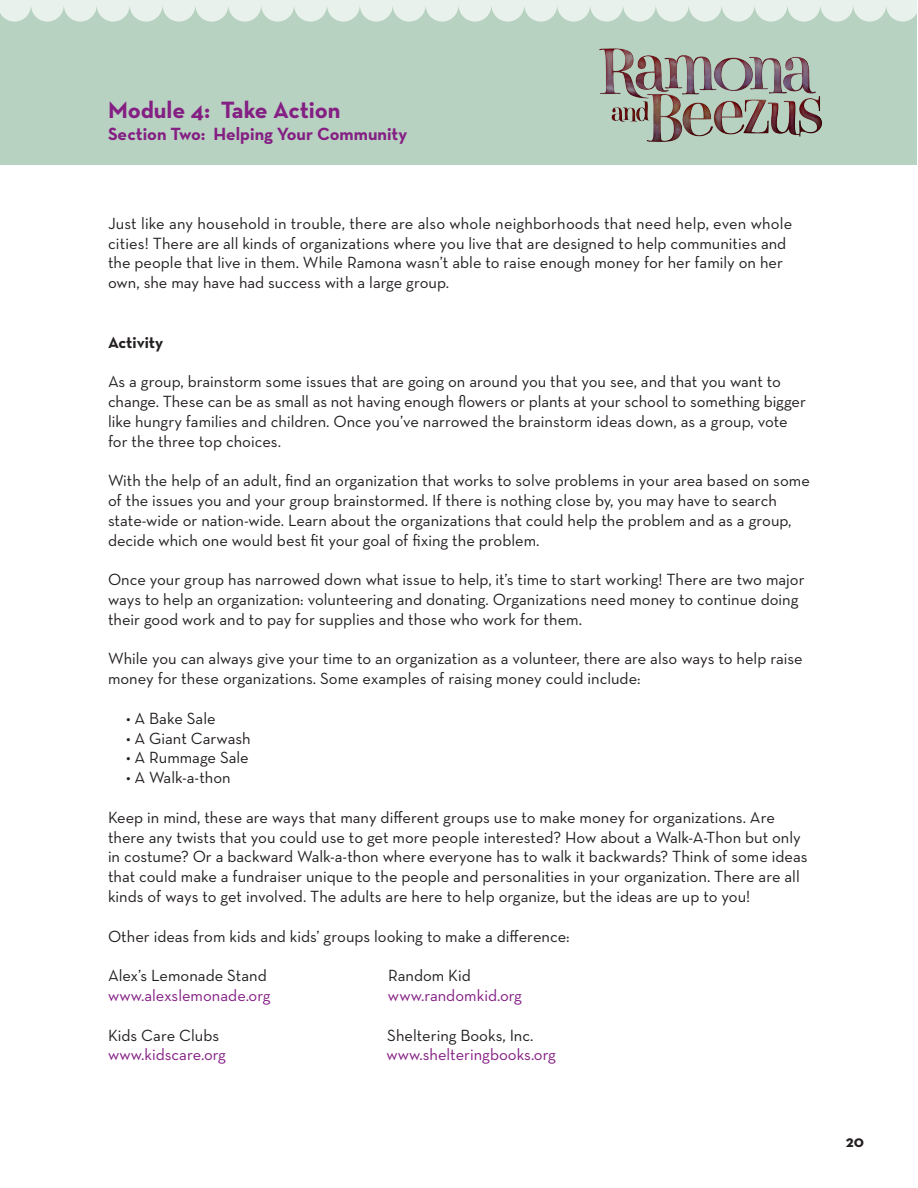
<style>
.page{position:relative;width:918px;height:1188px;background:#fff}
.page>*{position:absolute;margin:0;border:0;box-sizing:border-box;transform-origin:0 0}
.t1{font:700 24px "Neutraface Text";color:#841f83}
.t2{font:700 18px "Neutraface Text";color:#841f83}
.Book{font:16.5px/19.8px "Neutraface Text";color:#231f20}
.Book-2{font:16.5px "Neutraface Text";color:#841f83}
.Bold{font:700 16.5px "Neutraface Text";color:#231f20}
</style>
<div class="page">
<div style="left:1px;top:1px;width:916px;height:164px;background:#b8d2c1"></div>
<img style="left:599px;top:48px;width:223px;height:94px">
<svg style="left:0;top:0;width:917px;height:22px"></svg>
<p class="t1" style="left:108px;top:94px;width:234px">Module 4: Take Action</p>
<p class="t2" style="left:108px;top:122px;width:301px">Section Two: Helping Your Community</p>
<p class="Book" style="left:108px;top:213px;width:686px">Just like any household in trouble, there are also whole neighborhoods that need help, even whole cities! There are all kinds of organizations where you live that are designed to help communities and the people that live in them. While Ramona wasn’t able to raise enough money for her family on her own, she may have had success with a large group.</p>
<p class="Bold" style="left:108px;top:331px;width:57px">Activity</p>
<p class="Book" style="left:108px;top:372px;width:699px">As a group, brainstorm some issues that are going on around you that you see, and that you want to change. These can be as small as not having enough flowers or plants at your school to something bigger like hungry families and children. Once you’ve narrowed the brainstorm ideas down, as a group, vote for the three top choices.</p>
<p class="Book" style="left:108px;top:471px;width:703px">With the help of an adult, find an organization that works to solve problems in your area based on some of the issues you and your group brainstormed. If there is nothing close by, you may have to search state-wide or nation-wide. Learn about the organizations that could help the problem and as a group, decide which one would best fit your goal of fixing the problem.</p>
<p class="Book" style="left:108px;top:570px;width:698px">Once your group has narrowed down what issue to help, it’s time to start working! There are two major ways to help an organization: volunteering and donating. Organizations need money to continue doing their good work and to pay for supplies and those who work for them.</p>
<p class="Book" style="left:108px;top:649px;width:696px">While you can always give your time to an organization as a volunteer, there are also ways to help raise money for these organizations. Some examples of raising money could include:</p>
<p class="Book" style="left:126px;top:708px;width:91px">• A Bake Sale</p>
<p class="Book" style="left:126px;top:728px;width:126px">• A Giant Carwash</p>
<p class="Book" style="left:126px;top:748px;width:124px">• A Rummage Sale</p>
<p class="Book" style="left:126px;top:768px;width:106px">• A Walk-a-thon</p>
<p class="Book" style="left:108px;top:807px;width:701px">Keep in mind, these are ways that many different groups use to make money for organizations. Are there any twists that you could use to get more people interested? How about a Walk-A-Thon but only in costume? Or a backward Walk-a-thon where everyone has to walk it backwards? Think of some ideas that could make a fundraiser unique to the people and personalities in your organization. There are all kinds of ways to get involved. The adults are here to help organize, but the ideas are up to you!</p>
<p class="Book" style="left:108px;top:926px;width:463px">Other ideas from kids and kids’ groups looking to make a difference:</p>
<p class="Book" style="left:108px;top:966px;width:160px">Alex’s Lemonade Stand</p>
<p class="Book" style="left:388px;top:966px;width:84px">Random Kid</p>
<p class="Book-2" style="left:108px;top:985px;width:164px">www.alexslemonade.org</p>
<p class="Book-2" style="left:388px;top:985px;width:136px">www.randomkid.org</p>
<p class="Book" style="left:108px;top:1025px;width:113px">Kids Care Clubs</p>
<p class="Book" style="left:387px;top:1025px;width:148px">Sheltering Books, Inc.</p>
<p class="Book-2" style="left:108px;top:1045px;width:120px">www.kidscare.org</p>
<p class="Book-2" style="left:386px;top:1045px;width:171px">www.shelteringbooks.org</p>
<p class="Bold" style="left:846px;top:1131px;width:20px">20</p>
</div>
